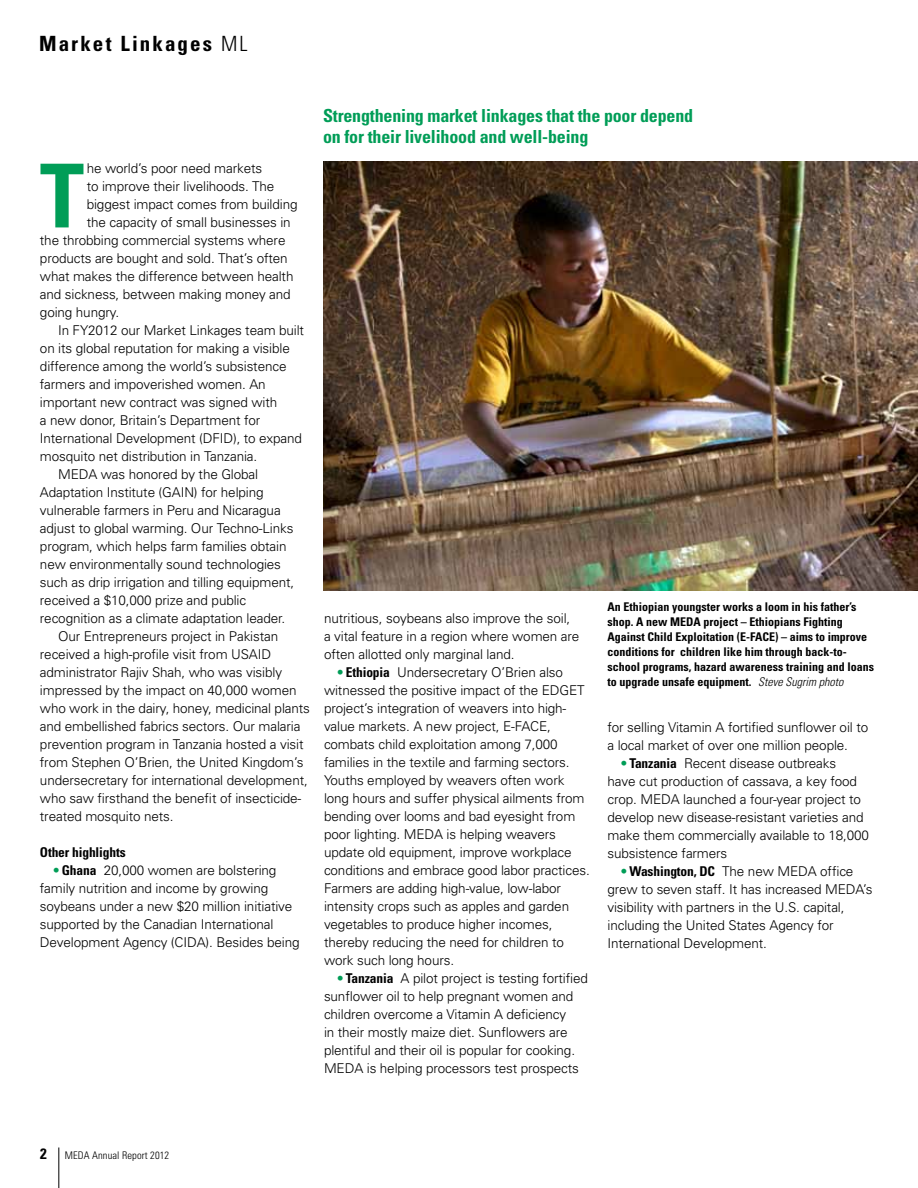
<style>
.page{position:relative;width:918px;height:1188px;background:#fff}
.page>*{position:absolute;margin:0;border:0;box-sizing:border-box;transform-origin:0 0}
.t1{font:700 condensed 88.35px "Univers";color:#009d57}
.t2{font:700 condensed 21px "Univers";letter-spacing:.1em;color:#000}
.t3{font:700 condensed 18px/21px "Univers";letter-spacing:-.01em;color:#009d57}
.t4{font:300 13.5px/18px "Univers";letter-spacing:-.01em;color:#000}
.t5{font:700 condensed 13.5px "Univers";letter-spacing:-.01em;color:#000}
.t6{font:700 condensed 12px/15px "Univers";color:#000}
.t7{font:300 condensed 10.5px "Univers";letter-spacing:.01em;color:#000}
.s1{font-weight:300}
.s2{font-weight:700;font-stretch:condensed;color:#009d57}
.s3{font-weight:700;font-stretch:condensed}
.s4{font-weight:300;font-style:italic}
.s5{font-weight:700;font-size:15px}
</style>
<div class="page">
<hr style="left:59px;top:1148px;width:1px;height:40px;background:#000">
<img style="left:324px;top:162px;width:594px;height:428px">
<h2 class="t2" style="left:39px;top:31px;width:210px">Market Linkages <span class="s1">ML</span></h2>
<h1 class="t1" style="left:40px;top:142px;width:46px">T</h1>
<p class="t4" style="left:87px;top:159px;width:177px">he world’s poor need markets</p>
<p class="t4" style="left:87px;top:177px;width:189px">to improve their livelihoods. The</p>
<p class="t4" style="left:87px;top:195px;width:212px">biggest impact comes from building</p>
<p class="t4" style="left:87px;top:213px;width:205px">the capacity of small businesses in</p>
<p class="t4" style="left:40px;top:231px;width:247px">the throbbing commercial systems where</p>
<p class="t4" style="left:40px;top:249px;width:249px">products are bought and sold. That’s often</p>
<p class="t4" style="left:40px;top:267px;width:255px">what makes the difference between health</p>
<p class="t4" style="left:40px;top:285px;width:252px">and sickness, between making money and</p>
<p class="t4" style="left:40px;top:303px;width:81px">going hungry.</p>
<p class="t4" style="left:58px;top:321px;width:248px">In FY2012 our Market Linkages team built</p>
<p class="t4" style="left:40px;top:339px;width:251px">on its global reputation for making a visible</p>
<p class="t4" style="left:40px;top:357px;width:248px">difference among the world’s subsistence</p>
<p class="t4" style="left:40px;top:375px;width:227px">farmers and impoverished women. An</p>
<p class="t4" style="left:40px;top:393px;width:239px">important new contract was signed with</p>
<p class="t4" style="left:40px;top:411px;width:222px">a new donor, Britain’s Department for</p>
<p class="t4" style="left:40px;top:429px;width:264px">International Development (DFID), to expand</p>
<p class="t4" style="left:40px;top:447px;width:219px">mosquito net distribution in Tanzania.</p>
<p class="t4" style="left:58px;top:465px;width:202px">MEDA was honored by the Global</p>
<p class="t4" style="left:40px;top:483px;width:225px">Adaptation Institute (GAIN) for helping</p>
<p class="t4" style="left:40px;top:501px;width:242px">vulnerable farmers in Peru and Nicaragua</p>
<p class="t4" style="left:40px;top:519px;width:255px">adjust to global warming. Our Techno-Links</p>
<p class="t4" style="left:40px;top:537px;width:248px">program, which helps farm families obtain</p>
<p class="t4" style="left:40px;top:555px;width:243px">new environmentally sound technologies</p>
<p class="t4" style="left:40px;top:573px;width:256px">such as drip irrigation and tilling equipment,</p>
<p class="t4" style="left:40px;top:591px;width:208px">received a $10,000 prize and public</p>
<p class="t4" style="left:40px;top:609px;width:247px">recognition as a climate adaptation leader.</p>
<p class="t4" style="left:58px;top:627px;width:222px">Our Entrepreneurs project in Pakistan</p>
<p class="t4" style="left:40px;top:645px;width:233px">received a high-profile visit from USAID</p>
<p class="t4" style="left:40px;top:663px;width:244px">administrator Rajiv Shah, who was visibly</p>
<p class="t4" style="left:40px;top:681px;width:258px">impressed by the impact on 40,000 women</p>
<p class="t4" style="left:40px;top:699px;width:272px">who work in the dairy, honey, medicinal plants</p>
<p class="t4" style="left:40px;top:717px;width:262px">and embellished fabrics sectors. Our malaria</p>
<p class="t4" style="left:40px;top:735px;width:265px">prevention program in Tanzania hosted a visit</p>
<p class="t4" style="left:40px;top:753px;width:265px">from Stephen O’Brien, the United Kingdom’s</p>
<p class="t4" style="left:40px;top:771px;width:269px">undersecretary for international development,</p>
<p class="t4" style="left:40px;top:789px;width:263px">who saw firsthand the benefit of insecticide-</p>
<p class="t4" style="left:40px;top:807px;width:135px">treated mosquito nets.</p>
<p class="t5" style="left:40px;top:844px;width:87px">Other highlights</p>
<p class="t4" style="left:40px;top:861px;width:261px;text-indent:14px"><span class="s2">•</span> <span class="s3">Ghana</span> 20,000 women are bolstering family nutrition and income by growing soybeans under a new $20 million initiative supported by the Canadian International Development Agency (CIDA). Besides being</p>
<h3 class="t3" style="left:323px;top:105px;width:372px">Strengthening market linkages that the poor depend on for their livelihood and well-being</h3>
<p class="t4" style="left:324px;top:609px;width:257px">nutritious, soybeans also improve the soil, a vital feature in a region where women are often allotted only marginal land.</p>
<p class="t4" style="left:324px;top:663px;width:267px;text-indent:14px"><span class="s2">•</span> <span class="s3">Ethiopia</span> Undersecretary O’Brien also witnessed the positive impact of the EDGET project’s integration of weavers into high&shy;value markets. A new project, E-FACE, combats child exploitation among 7,000 families in the textile and farming sectors.<br>Youths employed by weavers often work long hours and suffer physical ailments from bending over looms and bad eyesight from poor lighting. MEDA is helping weavers update old equipment, improve workplace conditions and embrace good labor practices.<br>Farmers are adding high-value, low‑labor intensity crops such as apples and garden vegetables to produce higher incomes, thereby reducing the need for children to work such long hours.</p>
<p class="t4" style="left:324px;top:969px;width:266px;text-indent:14px"><span class="s2">•</span> <span class="s3">Tanzania</span> A pilot project is testing fortified sunflower oil to help pregnant women and children overcome a Vitamin A deficiency<br>in their mostly maize diet. Sunflowers are plentiful and their oil is popular for cooking.<br>MEDA is helping processors test prospects</p>
<p class="t6" style="left:608px;top:599px;width:268px">An Ethiopian youngster works a loom in his father’s shop. A new MEDA project – Ethiopians Fighting Against Child Exploitation (E-FACE) – aims to improve conditions for children like him through back-to&shy;school programs, hazard awareness training and loans to upgrade unsafe equipment. <span class="s4">Steve Sugrim photo</span></p>
<p class="t4" style="left:608px;top:717px;width:262px">for selling Vitamin A fortified sunflower oil to a local market of over one million people.</p>
<p class="t4" style="left:608px;top:753px;width:263px;text-indent:14px"><span class="s2">•</span> <span class="s3">Tanzania</span> Recent disease outbreaks<br>have cut production of cassava, a key food crop. MEDA launched a four-year project to develop new disease-resistant varieties and make them commercially available to 18,000 subsistence farmers</p>
<p class="t4" style="left:608px;top:861px;width:267px;text-indent:14px"><span class="s2">•</span> <span class="s3">Washington, DC</span> The new MEDA office grew to seven staff. It has increased MEDA’s visibility with partners in the U.S. capital, including the United States Agency for International Development.</p>
<p class="t7" style="left:40px;top:1149px;width:131px"><span class="s5">2</span> MEDA Annual Report 2012</p>
</div>
